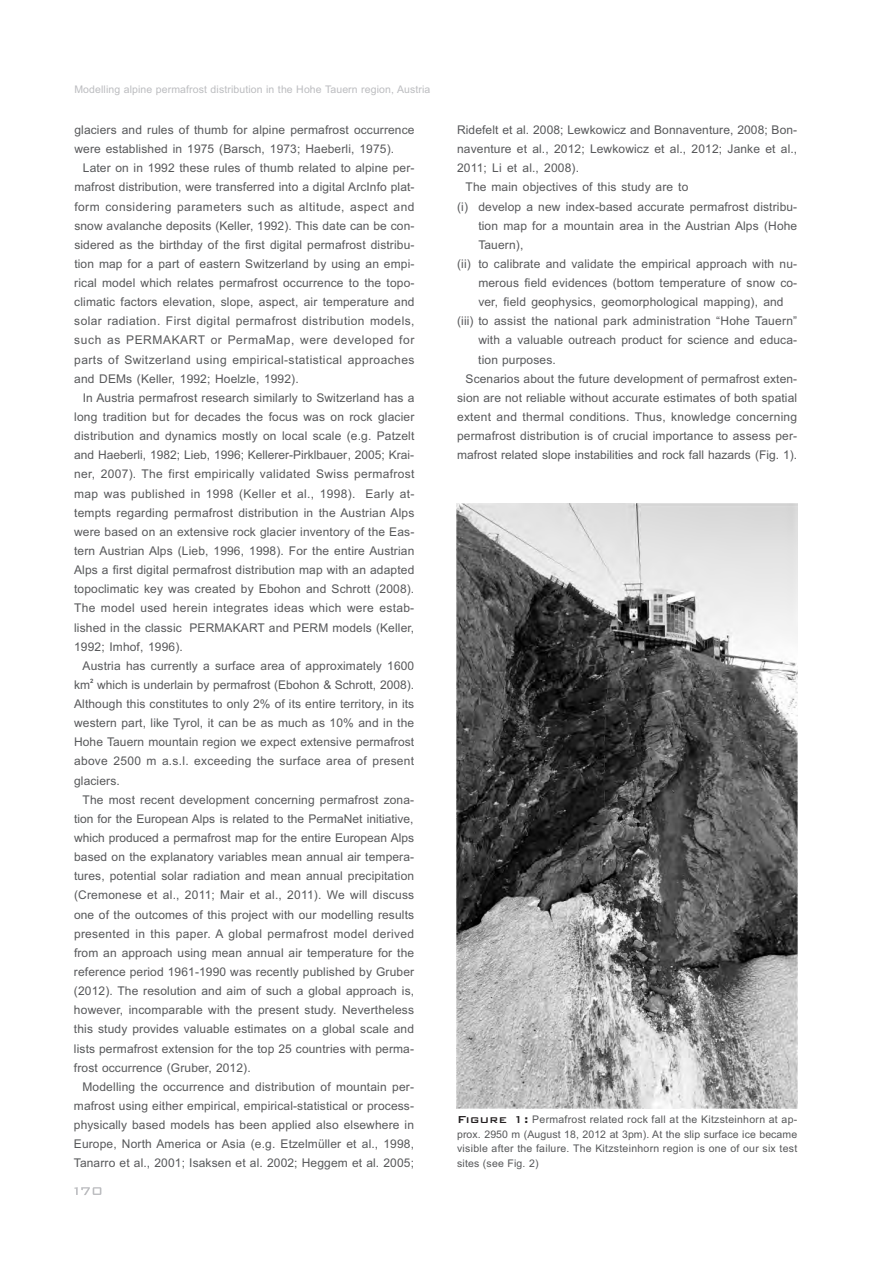
<style>
.page{position:relative;width:893px;height:1263px;background:#fff}
.page>*{position:absolute;margin:0;border:0;box-sizing:border-box;transform-origin:0 0}
.t1{font:12px/19.2px "Arial";letter-spacing:.01em;color:#57585a;text-align:justify}
.t2{font:10.5px/14.9px "Arial";letter-spacing:.025em;color:#57585a;text-align:justify}
.t3{font:10.5px "Arial";letter-spacing:.01em;color:#bcbdc0}
.t4{font:700 6px "Arial";color:#57585a}
.s1{font-family:"Bank Gothic BT";font-weight:500;font-size:13.5px;color:#231f20}
</style>
<div class="page">
<img style="left:457px;top:504px;width:341px;height:604px">
<svg style="left:74px;top:1187px;width:27px;height:8px"></svg>
<p class="t3" style="left:74px;top:85px;width:357px">Modelling alpine permafrost distribution in the Hohe Tauern region, Austria</p>
<p class="t1" style="left:74px;top:121px;width:342px">glaciers and rules of thumb for alpine permafrost occurrence were established in 1975 (Barsch, 1973; Haeberli, 1975).</p>
<p class="t1" style="left:74px;top:159px;width:342px;text-indent:9px">Later on in 1992 these rules of thumb related to alpine per&shy;mafrost distribution, were transferred into a digital ArcInfo plat&shy;form considering parameters such as altitude, aspect and snow avalanche deposits (Keller, 1992). This date can be con&shy;sidered as the birthday of the first digital permafrost distribu&shy;tion map for a part of eastern Switzerland by using an empi&shy;rical model which relates permafrost occurrence to the topo&shy;climatic factors elevation, slope, aspect, air temperature and solar radiation. First digital permafrost distribution models, such as PERMAKART or PermaMap, were developed for parts of Switzerland using empirical-statistical approaches and DEMs (Keller, 1992; Hoelzle, 1992).</p>
<p class="t1" style="left:74px;top:389px;width:342px;text-indent:9px">In Austria permafrost research similarly to Switzerland has a long tradition but for decades the focus was on rock glacier distribution and dynamics mostly on local scale (e.g. Patzelt and Haeberli, 1982; Lieb, 1996; Kellerer-Pirklbauer, 2005; Krai&shy;ner, 2007). The first empirically validated Swiss permafrost map was published in 1998 (Keller et al., 1998). Early at&shy;tempts regarding permafrost distribution in the Austrian Alps were based on an extensive rock glacier inventory of the Eas&shy;tern Austrian Alps (Lieb, 1996, 1998). For the entire Austrian Alps a first digital permafrost distribution map with an adapted topoclimatic key was created by Ebohon and Schrott (2008).<br>The model used herein integrates ideas which were estab&shy;lished in the classic PERMAKART and PERM models (Keller, 1992; Imhof, 1996).</p>
<p class="t1" style="left:83px;top:657px;width:333px">Austria has currently a surface area of approximately 1600</p>
<p class="t4" style="left:90px;top:678px;width:5px">2</p>
<p class="t1" style="left:74px;top:676px;width:342px">km which is underlain by permafrost (Ebohon &amp; Schrott, 2008).<br>Although this constitutes to only 2% of its entire territory, in its western part, like Tyrol, it can be as much as 10% and in the Hohe Tauern mountain region we expect extensive permafrost above 2500 m a.s.l. exceeding the surface area of present glaciers.</p>
<p class="t1" style="left:74px;top:791px;width:342px;text-indent:9px">The most recent development concerning permafrost zona&shy;tion for the European Alps is related to the PermaNet initiative, which produced a permafrost map for the entire European Alps based on the explanatory variables mean annual air tempera&shy;tures, potential solar radiation and mean annual precipitation (Cremonese et al., 2011; Mair et al., 2011). We will discuss one of the outcomes of this project with our modelling results presented in this paper. A global permafrost model derived from an approach using mean annual air temperature for the reference period 1961-1990 was recently published by Gruber (2012). The resolution and aim of such a global approach is, however, incomparable with the present study. Nevertheless this study provides valuable estimates on a global scale and lists permafrost extension for the top 25 countries with perma&shy;frost occurrence (Gruber, 2012).</p>
<p class="t1" style="left:74px;top:1078px;width:342px;text-indent:9px">Modelling the occurrence and distribution of mountain per&shy;mafrost using either empirical, empirical-statistical or process&shy;physically based models has been applied also elsewhere in Europe, North America or Asia (e.g. Etzelmüller et al., 1998, Tanarro et al., 2001; Isaksen et al. 2002; Heggem et al. 2005;</p>
<p class="t1" style="left:457px;top:121px;width:342px">Ridefelt et al. 2008; Lewkowicz and Bonnaventure, 2008; Bon-</p>
<p class="t1" style="left:457px;top:140px;width:342px">naventure et al., 2012; Lewkowicz et al., 2012; Janke et al.,</p>
<p class="t1" style="left:457px;top:160px;width:123px">2011; Li et al., 2008).</p>
<p class="t1" style="left:466px;top:179px;width:224px">The main objectives of this study are to</p>
<p class="t1" style="left:457px;top:198px;width:12px">(i)</p>
<p class="t1" style="left:478px;top:198px;width:320px;text-align:left">develop a new index-based accurate permafrost distribu&shy;tion map for a mountain area in the Austrian Alps (Hohe Tauern),<br>to calibrate and validate the empirical approach with nu&shy;merous field evidences (bottom temperature of snow co&shy;ver, field geophysics, geomorphological mapping), and</p>
<p class="t1" style="left:478px;top:332px;width:320px">with a valuable outreach product for science and educa&shy;tion purposes.</p>
<p class="t1" style="left:457px;top:255px;width:15px">(ii)</p>
<p class="t1" style="left:457px;top:313px;width:342px">(iii) to assist the national park administration “Hohe Tauern”</p>
<p class="t1" style="left:457px;top:370px;width:342px;text-indent:9px">Scenarios about the future development of permafrost exten&shy;sion are not reliable without accurate estimates of both spatial extent and thermal conditions. Thus, knowledge concerning permafrost distribution is of crucial importance to assess per&shy;mafrost related slope instabilities and rock fall hazards (Fig. 1).</p>
<p class="t2" style="left:457px;top:1112px;width:342px"><span class="s1">Figure 1:</span> Permafrost related rock fall at the Kitzsteinhorn at ap&shy;prox. 2950 m (August 18, 2012 at 3pm). At the slip surface ice became visible after the failure. The Kitzsteinhorn region is one of our six test sites (see Fig. 2)</p>
</div>
